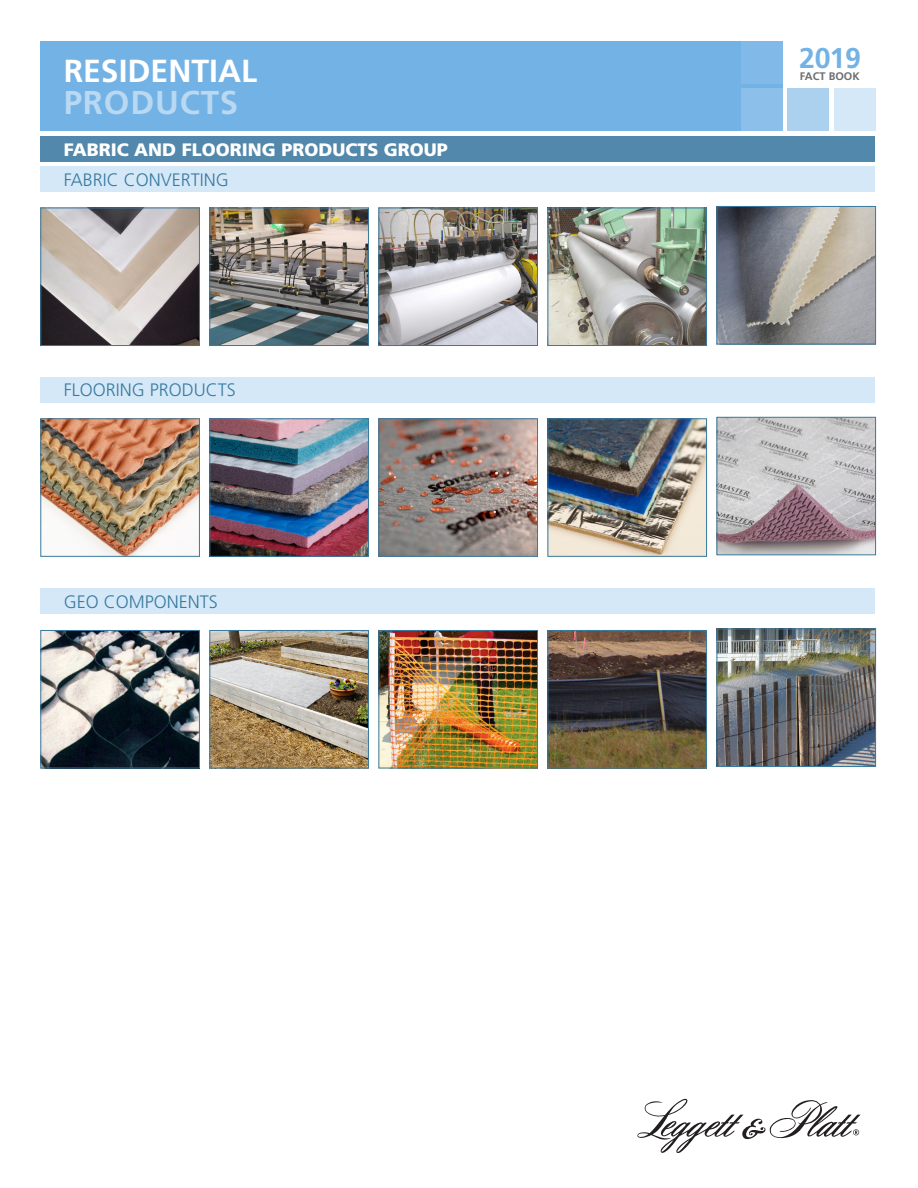
<style>
.page{position:relative;width:918px;height:1188px;background:#fff}
.page>*{position:absolute;margin:0;border:0;box-sizing:border-box;transform-origin:0 0}
.t1{font:700 33px "Frutiger";letter-spacing:.025em;color:#b9d8f2}
.t2{font:700 31.95px "Frutiger";color:#fff}
.t3{font:700 28.5px "Frutiger";color:#73b2e5}
.t4{font:300 18px "Frutiger";color:#397a9f}
.t5{font:900 18px "Frutiger";color:#fff}
.t6{font:700 10.95px "Frutiger";color:#6c6d70}
</style>
<div class="page">
<div style="left:40px;top:41px;width:743px;height:90px;background:#73b2e5"></div>
<div style="left:834px;top:88px;width:41px;height:43px;background:#d5e8f7"></div>
<div style="left:787px;top:88px;width:42px;height:43px;background:#abd1ef"></div>
<div style="left:741px;top:88px;width:42px;height:43px;background:#8cc0ea"></div>
<div style="left:741px;top:41px;width:42px;height:43px;background:#81bae8"></div>
<img style="left:43px;top:210px;width:155px;height:134px">
<div style="left:41px;top:208px;width:159px;height:138px;border:1px solid #397a9f"></div>
<img style="left:43px;top:420px;width:155px;height:135px">
<div style="left:41px;top:418px;width:159px;height:139px;border:1px solid #397a9f"></div>
<img style="left:43px;top:632px;width:155px;height:134px">
<div style="left:41px;top:630px;width:159px;height:138px;border:1px solid #397a9f"></div>
<img style="left:212px;top:210px;width:155px;height:134px">
<div style="left:210px;top:208px;width:159px;height:138px;border:1px solid #397a9f"></div>
<img style="left:212px;top:420px;width:155px;height:135px">
<div style="left:210px;top:418px;width:159px;height:139px;border:1px solid #397a9f"></div>
<img style="left:212px;top:632px;width:155px;height:134px">
<div style="left:210px;top:630px;width:159px;height:138px;border:1px solid #397a9f"></div>
<img style="left:381px;top:210px;width:155px;height:134px">
<div style="left:379px;top:208px;width:159px;height:138px;border:1px solid #397a9f"></div>
<img style="left:381px;top:420px;width:155px;height:135px">
<div style="left:379px;top:418px;width:159px;height:139px;border:1px solid #397a9f"></div>
<img style="left:381px;top:632px;width:155px;height:134px">
<div style="left:379px;top:630px;width:159px;height:138px;border:1px solid #397a9f"></div>
<img style="left:550px;top:210px;width:155px;height:134px">
<div style="left:548px;top:208px;width:159px;height:138px;border:1px solid #397a9f"></div>
<img style="left:550px;top:420px;width:155px;height:135px">
<div style="left:548px;top:418px;width:159px;height:139px;border:1px solid #397a9f"></div>
<img style="left:550px;top:632px;width:155px;height:134px">
<div style="left:548px;top:630px;width:159px;height:138px;border:1px solid #397a9f"></div>
<img style="left:719px;top:208px;width:155px;height:134px">
<div style="left:717px;top:206px;width:159px;height:138px;border:1px solid #397a9f"></div>
<img style="left:719px;top:419px;width:155px;height:134px">
<div style="left:717px;top:417px;width:159px;height:138px;border:1px solid #397a9f"></div>
<img style="left:719px;top:631px;width:155px;height:134px">
<div style="left:717px;top:629px;width:159px;height:138px;border:1px solid #397a9f"></div>
<div style="left:40px;top:136px;width:835px;height:26px;background:#5288ab"></div>
<div style="left:40px;top:166px;width:835px;height:26px;background:#d5e8f7"></div>
<div style="left:40px;top:377px;width:835px;height:26px;background:#d5e8f7"></div>
<div style="left:40px;top:589px;width:835px;height:25px;background:#d5e8f7"></div>
<svg style="left:637px;top:1099px;width:223px;height:54px"></svg>
<h2 class="t2" style="left:64px;top:53px;width:195px">RESIDENTIAL</h2>
<h1 class="t1" style="left:64px;top:83px;width:176px">PRODUCTS</h1>
<p class="t5" style="left:64px;top:139px;width:386px">FABRIC AND FLOORING PRODUCTS GROUP</p>
<p class="t4" style="left:64px;top:169px;width:167px">FABRIC CONVERTING</p>
<p class="t4" style="left:64px;top:380px;width:174px">FLOORING PRODUCTS</p>
<p class="t4" style="left:64px;top:592px;width:156px">GEO COMPONENTS</p>
<h3 class="t3" style="left:799px;top:42px;width:64px">2019</h3>
<p class="t6" style="left:800px;top:69px;width:61px">FACT BOOK</p>
</div>
